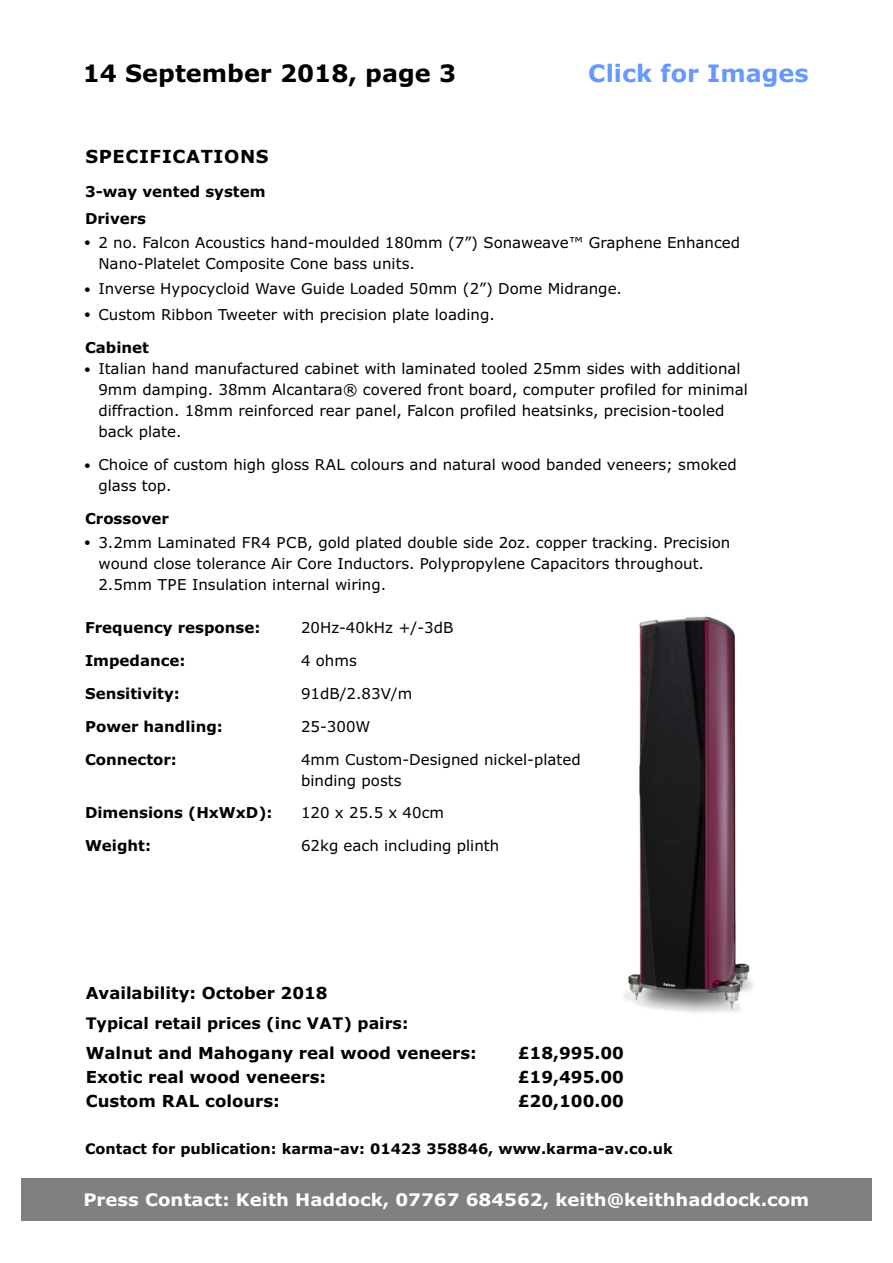
<style>
.page{position:relative;width:893px;height:1263px;background:#fff}
.page>*{position:absolute;margin:0;border:0;box-sizing:border-box;transform-origin:0 0}
.t1{font:700 24px "Verdana";color:#000}
.t2{font:700 24px "Verdana";color:#69f}
.t3{font:700 18px "Verdana";letter-spacing:.035em;color:#000}
.t4{font:700 17.4px "Verdana";color:#fff;scale:1.04 1}
.t5{font:700 16.5px "Verdana";color:#000}
.t6{font:700 15.9px "Verdana";color:#000}
.t7{font:15px/21px "Verdana";color:#000}
.t8{font:700 15px/27.3px "Verdana";color:#000}
.t9{font:700 14.55px "Verdana";color:#000}
</style>
<div class="page">
<div style="left:21px;top:1178px;width:851px;height:42px;background:#808080"></div>
<img style="left:624px;top:616px;width:129px;height:397px">
<h1 class="t1" style="left:83px;top:64px;width:375px">14 September 2018, page 3</h1>
<h1 class="t2" style="left:588px;top:64px;width:222px">Click for Images</h1>
<p class="t3" style="left:85px;top:149px;width:185px">SPECIFICATIONS</p>
<p class="t8" style="left:85px;top:179px;width:182px">3-way vented system<br>Drivers</p>
<p class="t7" style="left:98px;top:233px;width:643px">2 no. Falcon Acoustics hand-moulded 180mm (7”) Sonaweave™ Graphene Enhanced<br>Nano-Platelet Composite Cone bass units.</p>
<p class="t7" style="left:98px;top:277px;width:525px;line-height:25.5px">Inverse Hypocycloid Wave Guide Loaded 50mm (2”) Dome Midrange.<br>Custom Ribbon Tweeter with precision plate loading.</p>
<p class="t8" style="left:85px;top:335px;width:65px">Cabinet</p>
<p class="t7" style="left:98px;top:360px;width:651px">Italian hand manufactured cabinet with laminated tooled 25mm sides with additional 9mm damping. 38mm Alcantara® covered front board, computer profiled for minimal diffraction. 18mm reinforced rear panel, Falcon profiled heatsinks, precision-tooled back plate.</p>
<p class="t7" style="left:98px;top:455px;width:640px">Choice of custom high gloss RAL colours and natural wood banded veneers; smoked glass top.</p>
<p class="t8" style="left:85px;top:506px;width:85px">Crossover</p>
<p class="t7" style="left:98px;top:533px;width:633px">3.2mm Laminated FR4 PCB, gold plated double side 2oz. copper tracking. Precision wound close tolerance Air Core Inductors. Polypropylene Capacitors throughout.<br>2.5mm TPE Insulation internal wiring.</p>
<p class="t8" style="left:85px;top:615px;width:177px">Frequency response:</p>
<p class="t7" style="left:301px;top:619px;width:154px">20Hz-40kHz +/-3dB</p>
<p class="t8" style="left:85px;top:648px;width:102px">Impedance:</p>
<p class="t7" style="left:301px;top:651px;width:57px">4 ohms</p>
<p class="t8" style="left:85px;top:681px;width:96px">Sensitivity:</p>
<p class="t7" style="left:301px;top:684px;width:113px">91dB/2.83V/m</p>
<p class="t8" style="left:85px;top:714px;width:139px">Power handling:</p>
<p class="t7" style="left:301px;top:717px;width:71px">25-300W</p>
<p class="t8" style="left:85px;top:747px;width:93px">Connector:</p>
<p class="t7" style="left:301px;top:750px;width:281px">4mm Custom-Designed nickel-plated binding posts</p>
<p class="t8" style="left:85px;top:800px;width:189px">Dimensions (HxWxD):</p>
<p class="t7" style="left:301px;top:804px;width:145px">120 x 25.5 x 40cm</p>
<p class="t8" style="left:85px;top:833px;width:68px">Weight:</p>
<p class="t7" style="left:301px;top:836px;width:200px">62kg each including plinth</p>
<p class="t5" style="left:86px;top:987px;width:243px">Availability: October 2018</p>
<p class="t6" style="left:86px;top:1016px;width:324px">Typical retail prices (inc VAT) pairs:</p>
<p class="t5" style="left:86px;top:1046px;width:393px">Walnut and Mahogany real wood veneers:</p>
<p class="t5" style="left:518px;top:1046px;width:108px">£18,995.00</p>
<p class="t5" style="left:86px;top:1070px;width:242px">Exotic real wood veneers:</p>
<p class="t5" style="left:518px;top:1070px;width:108px">£19,495.00</p>
<p class="t5" style="left:86px;top:1094px;width:196px">Custom RAL colours:</p>
<p class="t5" style="left:518px;top:1094px;width:108px">£20,100.00</p>
<p class="t9" style="left:85px;top:1143px;width:589px">Contact for publication: karma-av: 01423 358846, www.karma-av.co.uk</p>
<p class="t4" style="left:83px;top:1192px;width:700px">Press Contact: Keith Haddock, 07767 684562, keith@keithhaddock.com</p>
</div>
